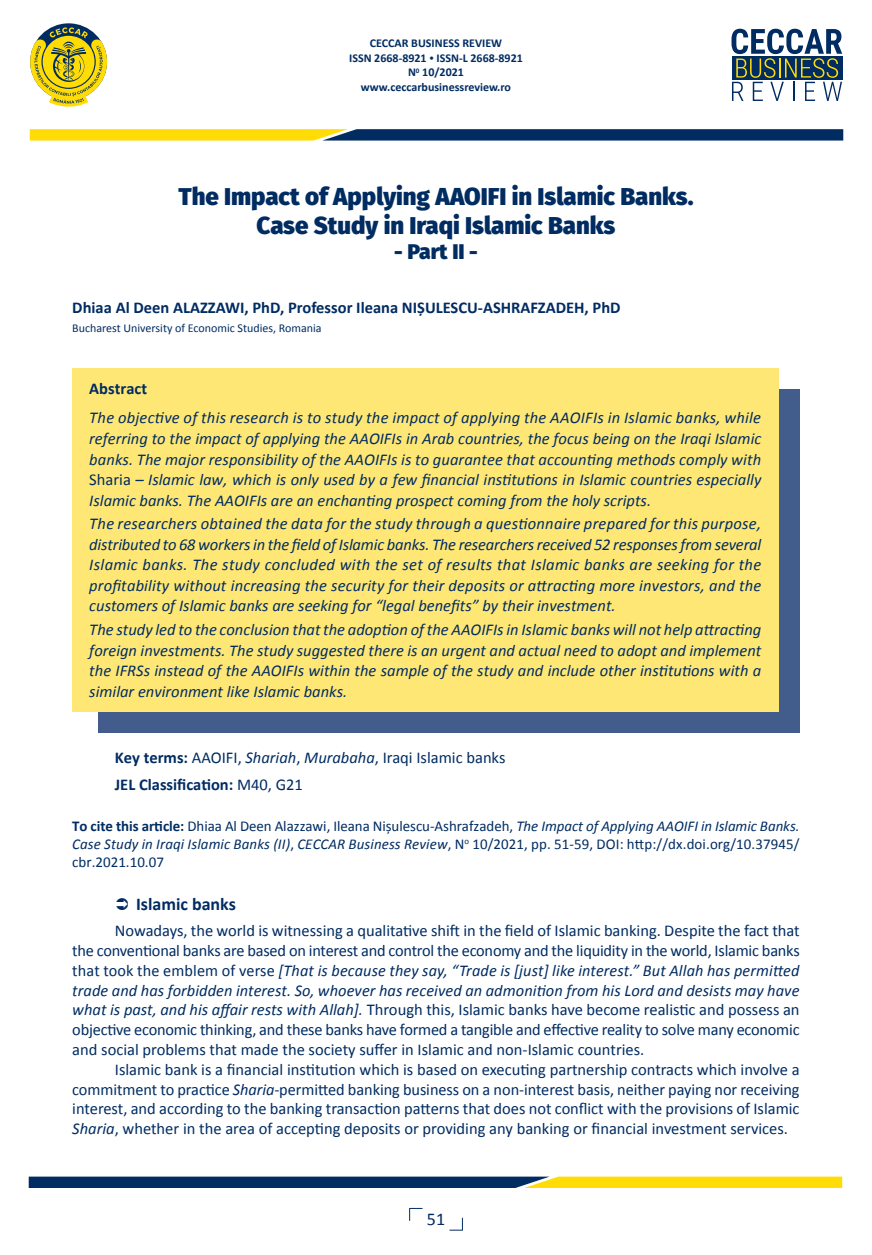
<style>
.page{position:relative;width:872px;height:1255px;background:#fff}
.page>*{position:absolute;margin:0;border:0;box-sizing:border-box;transform-origin:0 0}
.t1{font:900 24px/28.8px "Fira Sans";color:#002c62;text-align:center}
.t2{font:900 21px "Fira Sans";color:#002c62}
.t3{font:700 18px "Calibri";color:#002c62}
.t4{font:18px "Calibri";color:#002c62}
.t5{font:italic 16.5px/20.5px "Calibri";color:#002c62;text-align:justify}
.t6{font:16.5px/19.8px "Calibri";color:#002c62;text-align:justify}
.t7{font:700 16.5px "Calibri";color:#002c62}
.t8{font:15px/18px "Calibri";color:#002c62;text-align:justify}
.t9{font:700 12px/14.4px "Calibri";color:#002c62;text-align:center}
.t10{font:12px "Calibri";color:#002c62}
.s1{font-size:9px}
.s2{font-style:normal}
.s3{font-weight:700}
.s4{font-style:italic}
</style>
<div class="page">
<svg style="left:449px;top:1217px;width:14px;height:13px"></svg>
<svg style="left:731px;top:29px;width:111px;height:72px"></svg>
<svg style="left:30px;top:129px;width:813px;height:11px;background:#637144"></svg>
<svg style="left:30px;top:27px;width:77px;height:80px"></svg>
<svg style="left:29px;top:1176px;width:813px;height:11px;background:#69774c"></svg>
<svg style="left:409px;top:1207px;width:13px;height:13px"></svg>
<div style="left:98px;top:389px;width:701px;height:343px;background:#425c8b"></div>
<div style="left:72px;top:368px;width:706px;height:343px;background:#ffe775"></div>
<p class="t9" style="left:349px;top:36px;width:175px">CECCAR BUSINESS REVIEW<br>ISSN 2668-8921 <span class="s1">•</span> ISSN-L 2668-8921<br>N<sup>0</sup> 10/2021 www.ceccarbusinessreview.ro</p>
<h1 class="t1" style="left:178px;top:180px;width:516px">The Impact of Applying AAOIFI in Islamic Banks.<br>Case Study in Iraqi Islamic Banks</h1>
<p class="t2" style="left:394px;top:233px;width:85px">- Part II -</p>
<p class="t7" style="left:72px;top:297px;width:550px">Dhiaa Al Deen ALAZZAWI, PhD, Professor Ileana NIȘULESCU-ASHRAFZADEH, PhD</p>
<p class="t10" style="left:72px;top:320px;width:251px">Bucharest University of Economic Studies, Romania</p>
<p class="t7" style="left:89px;top:378px;width:59px">Abstract</p>
<p class="t5" style="left:89px;top:407px;width:673px">The objective of this research is to study the impact of applying the AAOIFIs in Islamic banks, while referring to the impact of applying the AAOIFIs in Arab countries, the focus being on the Iraqi Islamic banks. The major responsibility of the AAOIFIs is to guarantee that accounting methods comply with <span class="s2">Sharia</span> – Islamic law, which is only used by a few financial institutions in Islamic countries especially Islamic banks. The AAOIFIs are an enchanting prospect coming from the holy scripts.</p>
<p class="t5" style="left:89px;top:512px;width:673px">The researchers obtained the data for the study through a questionnaire prepared for this purpose, distributed to 68 workers in the field of Islamic banks. The researchers received 52 responses from several Islamic banks. The study concluded with the set of results that Islamic banks are seeking for the profitability without increasing the security for their deposits or attracting more investors, and the customers of Islamic banks are seeking for “legal benefits” by their investment.</p>
<p class="t5" style="left:89px;top:618px;width:673px">The study led to the conclusion that the adoption of the AAOIFIs in Islamic banks will not help attracting foreign investments. The study suggested there is an urgent and actual need to adopt and implement the IFRSs instead of the AAOIFIs within the sample of the study and include other institutions with a similar environment like Islamic banks.</p>
<p class="t6" style="left:115px;top:742px;width:392px;line-height:27px"><span class="s3">Key terms:</span> AAOIFI, <span class="s4">Shariah</span>, <span class="s4">Murabaha</span>, Iraqi Islamic banks<br><span class="s3">JEL Classification:</span> M40, G21</p>
<p class="t8" style="left:72px;top:815px;width:729px"><span class="s3">To cite this article:</span> Dhiaa Al Deen Alazzawi, Ileana Nișulescu-Ashrafzadeh, <span class="s4">The Impact of Applying AAOIFI in Islamic Banks.<br>Case Study in Iraqi Islamic Banks (II)</span>, <span class="s4">CECCAR Business Review</span>, N<sup>o</sup> 10/2021, pp. 51-59, DOI: http://dx.doi.org/10.37945/ cbr.2021.10.07</p>
<p class="t3" style="left:136px;top:892px;width:101px">Islamic banks</p>
<p class="t6" style="left:72px;top:919px;width:729px;text-indent:43px">Nowadays, the world is witnessing a qualitative shift in the field of Islamic banking. Despite the fact that the conventional banks are based on interest and control the economy and the liquidity in the world, Islamic banks that took the emblem of verse <span class="s4">[That is because they say, “Trade is [just] like interest.” But Allah has permitted trade and has forbidden interest. So, whoever has received an admonition from his Lord and desists may have what is past, and his affair rests with Allah].</span> Through this, Islamic banks have become realistic and possess an objective economic thinking, and these banks have formed a tangible and effective reality to solve many economic and social problems that made the society suffer in Islamic and non-Islamic countries.</p>
<p class="t6" style="left:72px;top:1058px;width:729px;text-indent:43px">Islamic bank is a financial institution which is based on executing partnership contracts which involve a commitment to practice <span class="s4">Sharia-</span>permitted banking business on a non-interest basis, neither paying nor receiving interest, and according to the banking transaction patterns that does not conflict with the provisions of Islamic <span class="s4">Sharia</span>, whether in the area of accepting deposits or providing any banking or financial investment services.</p>
<p class="t4" style="left:427px;top:1208px;width:20px">51</p>
</div>
